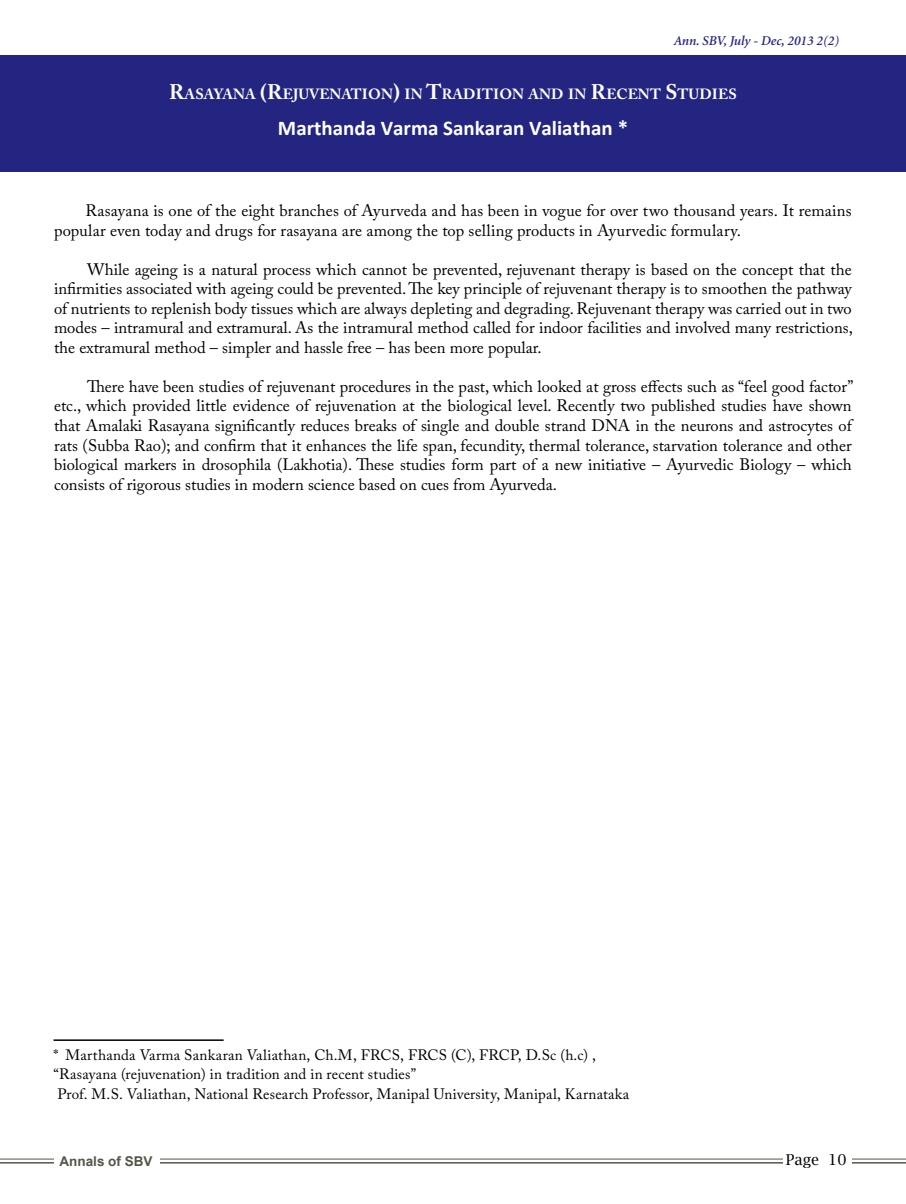
<style>
.page{position:relative;width:906px;height:1204px;background:#fff}
.page>*{position:absolute;margin:0;border:0;box-sizing:border-box;transform-origin:0 0}
.t1{font:700 21px "Calibri";color:#fff}
.t2{font:16.5px/19.5px "Adobe Caslon Pro";color:#000;text-align:justify}
.t3{font:15px/19.5px "Adobe Caslon Pro";letter-spacing:.01em;color:#000}
.t4{font:15px "Lucida Bright";color:#000}
.t5{font:700 14.7px "Adobe Caslon Pro";letter-spacing:.005em;color:#fff}
.t6{font:italic 600 13.5px "Minion";color:#232580}
.t7{font:700 13.5px "Arial";color:#565549}
.s1{font-size:21px}
</style>
<div class="page">
<hr style="left:0;top:1158px;width:906px;height:1px;background:#565549">
<hr style="left:0;top:1161px;width:906px;height:2px;background:#565549">
<div style="left:782px;top:1149px;width:69px;height:21px;background:#fff"></div>
<div style="left:54px;top:1154px;width:105px;height:13px;background:#fff"></div>
<div style="left:0;top:55px;width:906px;height:117px;background:#232580"></div>
<hr style="left:53px;top:1039px;width:171px;height:1px;background:#000">
<p class="t6" style="left:673px;top:34px;width:167px">Ann. SBV, July - Dec, 2013 2(2)</p>
<p class="t5" style="left:169px;top:86px;width:569px"><span class="s1">R</span>ASAYANA <span class="s1">(R</span>EJUVENATION<span class="s1">)</span> IN <span class="s1">T</span>RADITION AND IN <span class="s1">R</span>ECENT <span class="s1">S</span>TUDIES</p>
<p class="t1" style="left:278px;top:115px;width:352px">Marthanda Varma Sankaran Valiathan *</p>
<p class="t2" style="left:54px;top:201px;width:799px;text-indent:31px">Rasayana is one of the eight branches of Ayurveda and has been in vogue for over two thousand years. It remains popular even today and drugs for rasayana are among the top selling products in Ayurvedic formulary.</p>
<p class="t2" style="left:54px;top:259px;width:800px;text-indent:33px">While ageing is a natural process which cannot be prevented, rejuvenant therapy is based on the concept that the infirmities associated with ageing could be prevented. The key principle of rejuvenant therapy is to smoothen the pathway of nutrients to replenish body tissues which are always depleting and degrading. Rejuvenant therapy was carried out in two modes – intramural and extramural. As the intramural method called for indoor facilities and involved many restrictions, the extramural method – simpler and hassle free – has been more popular.</p>
<p class="t2" style="left:54px;top:376px;width:801px;text-indent:33px">There have been studies of rejuvenant procedures in the past, which looked at gross effects such as “feel good factor” etc., which provided little evidence of rejuvenation at the biological level. Recently two published studies have shown that Amalaki Rasayana significantly reduces breaks of single and double strand DNA in the neurons and astrocytes of rats (Subba Rao); and confirm that it enhances the life span, fecundity, thermal tolerance, starvation tolerance and other biological markers in drosophila (Lakhotia). These studies form part of a new initiative – Ayurvedic Biology – which consists of rigorous studies in modern science based on cues from Ayurveda.</p>
<p class="t3" style="left:53px;top:1044px;width:577px">* Marthanda Varma Sankaran Valiathan, Ch.M, FRCS, FRCS (C), FRCP, D.Sc (h.c) , “Rasayana (rejuvenation) in tradition and in recent studies”<br>Prof. M.S. Valiathan, National Research Professor, Manipal University, Manipal, Karnataka</p>
<p class="t7" style="left:60px;top:1151px;width:95px">Annals of SBV</p>
<p class="t4" style="left:786px;top:1151px;width:62px">Page 10</p>
</div>
